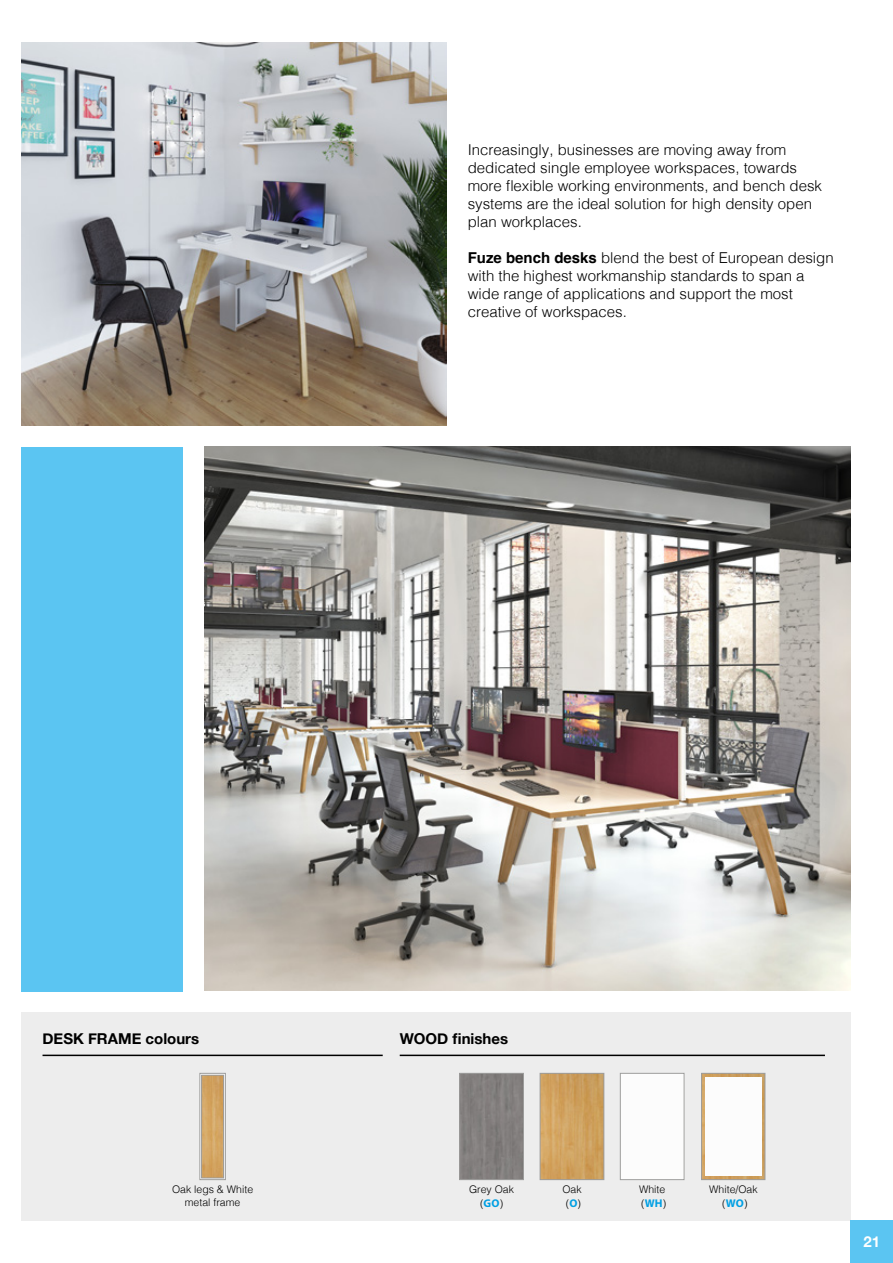
<style>
.page{position:relative;width:893px;height:1263px;background:#fff}
.page>*{position:absolute;margin:0;border:0;box-sizing:border-box;transform-origin:0 0}
.t1{font:300 15px/18px "Helvetica";color:#000}
.t2{font:700 15px "Helvetica Neue";color:#000}
.t3{font:700 15px "Helvetica Neue";color:#fff}
.t4{font:300 10.5px/13.5px "Helvetica";color:#000;text-align:center}
.s1{font-weight:700}
.s2{font-family:"Myriad Pro";font-weight:700;font-size:11.25px;color:#009fe3}
</style>
<div class="page">
<div style="left:21px;top:1012px;width:829px;height:208px;background:#ededed"></div>
<div style="left:21px;top:448px;width:162px;height:544px;background:#5bc5f2"></div>
<hr style="left:400px;top:1054px;width:425px;height:2px;background:#000">
<hr style="left:43px;top:1054px;width:340px;height:2px;background:#000">
<img style="left:21px;top:43px;width:425px;height:382px">
<img style="left:204px;top:446px;width:646px;height:545px">
<img style="left:703px;top:1075px;width:60px;height:103px">
<div style="left:701px;top:1073px;width:64px;height:107px;border:1px solid #9d9d9c"></div>
<div style="left:705px;top:1077px;width:56px;height:98px;background:#fcfcfc"></div>
<img style="left:461px;top:1075px;width:61px;height:103px">
<div style="left:459px;top:1073px;width:65px;height:107px;border:1px solid #9d9d9c"></div>
<img style="left:542px;top:1075px;width:60px;height:103px">
<div style="left:540px;top:1073px;width:64px;height:107px;border:1px solid #9d9d9c"></div>
<div style="left:622px;top:1075px;width:60px;height:103px;background:#fcfcfc"></div>
<div style="left:620px;top:1073px;width:64px;height:107px;border:1px solid #9d9d9c"></div>
<svg style="left:199px;top:1073px;width:27px;height:107px"></svg>
<img style="left:203px;top:1077px;width:19px;height:99px">
<div style="left:201px;top:1075px;width:23px;height:103px;border:1px solid #9d9d9c"></div>
<div style="left:850px;top:1220px;width:43px;height:43px;background:#5bc5f2"></div>
<p class="t1" style="left:468px;top:140px;width:356px">Increasingly, businesses are moving away from dedicated single employee workspaces, towards more flexible working environments, and bench desk systems are the ideal solution for high density open plan workplaces.</p>
<p class="t1" style="left:468px;top:248px;width:367px"><span class="s1">Fuze bench desks</span> blend the best of European design with the highest workmanship standards to span a wide range of applications and support the most creative of workspaces.</p>
<p class="t2" style="left:43px;top:1026px;width:158px">DESK FRAME colours</p>
<p class="t4" style="left:172px;top:1182px;width:83px;line-height:12.6px">Oak legs &amp; White metal frame</p>
<p class="t2" style="left:400px;top:1026px;width:110px">WOOD finishes</p>
<p class="t4" style="left:469px;top:1182px;width:46px">Grey Oak (<span class="s2">GO</span>)</p>
<p class="t4" style="left:709px;top:1182px;width:50px">White/Oak (<span class="s2">WO</span>)</p>
<p class="t4" style="left:562px;top:1182px;width:21px">Oak (<span class="s2">O</span>)</p>
<p class="t4" style="left:639px;top:1182px;width:29px;text-align:left">White (<span class="s2">WH</span>)</p>
<p class="t3" style="left:863px;top:1230px;width:18px">21</p>
</div>
